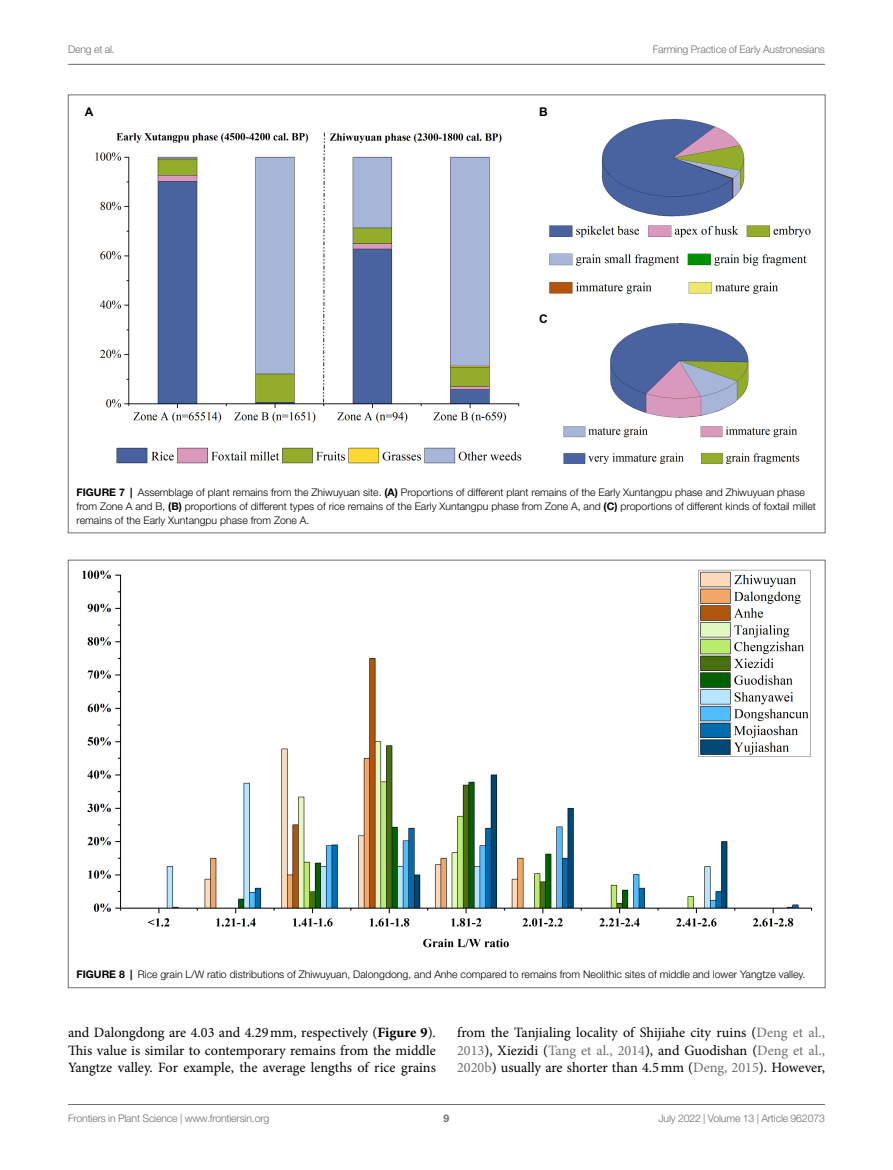
<style>
.page{position:relative;width:893px;height:1170px;background:#fff}
.page>*{position:absolute;margin:0;border:0;box-sizing:border-box;transform-origin:0 0}
.TEXT{font:14.25px/17.2px "Minion Pro";color:#000;text-align:justify}
.t1{font:700 12px "Arial";color:#000}
.FIG_LEG{font:300 10.5px/14.2px "Helvetica Neue LT Std";color:#000}
.t2{font:300 10.5px "Helvetica Neue LT Std";letter-spacing:-.015em;color:#6d6e71}
.t3{font:700 10.5px "Helvetica Neue LT Std";color:#6d6e71}
.s1{font-weight:700}
.s2{color:#6d6e71}
</style>
<div class="page">
<hr style="left:68px;top:64px;width:757px;height:1px;background:#6d6e71">
<hr style="left:68px;top:1104px;width:757px;height:1px;background:#6d6e71">
<img style="left:95px;top:119px;width:716px;height:345px">
<img style="left:82px;top:569px;width:730px;height:379px">
<p class="t2" style="left:68px;top:42px;width:48px">Deng et al.</p>
<p class="t2" style="left:653px;top:42px;width:174px">Farming Practice of Early Austronesians</p>
<p class="t1" style="left:85px;top:103px;width:10px">A</p>
<p class="t1" style="left:539px;top:103px;width:10px">B</p>
<p class="t1" style="left:539px;top:311px;width:10px">C</p>
<p class="FIG_LEG" style="left:77px;top:485px;width:741px"><span class="s1">FIGURE 7 |</span> Assemblage of plant remains from the Zhiwuyuan site. <span class="s1">(A)</span> Proportions of different plant remains of the Early Xuntangpu phase and Zhiwuyuan phase from Zone A and B, <span class="s1">(B)</span> proportions of different types of rice remains of the Early Xuntangpu phase from Zone A, and <span class="s1">(C)</span> proportions of different kinds of foxtail millet remains of the Early Xuntangpu phase from Zone A.</p>
<p class="FIG_LEG" style="left:77px;top:967px;width:730px"><span class="s1">FIGURE 8 |</span> Rice grain L/W ratio distributions of Zhiwuyuan, Dalongdong, and Anhe compared to remains from Neolithic sites of middle and lower Yangtze valley.</p>
<p class="TEXT" style="left:68px;top:1024px;width:369px">and Dalongdong are 4.03 and 4.29mm, respectively (<span class="s1">Figure 9</span>).<br>This value is similar to contemporary remains from the middle Yangtze valley. For example, the average lengths of rice grains</p>
<p class="TEXT" style="left:457px;top:1024px;width:369px">from the Tanjialing locality of Shijiahe city ruins (<span class="s2">Deng et al., 2013</span>), Xiezidi (<span class="s2">Tang et al., 2014</span>), and Guodishan (<span class="s2">Deng et al., 2020b</span>) usually are shorter than 4.5mm (<span class="s2">Deng, 2015</span>). However,</p>
<p class="t2" style="left:68px;top:1111px;width:203px">Frontiers in Plant Science | www.frontiersin.org</p>
<p class="t3" style="left:444px;top:1111px;width:7px">9</p>
<p class="t2" style="left:658px;top:1111px;width:168px">July 2022 | Volume 13 | Article 962073</p>
</div>
